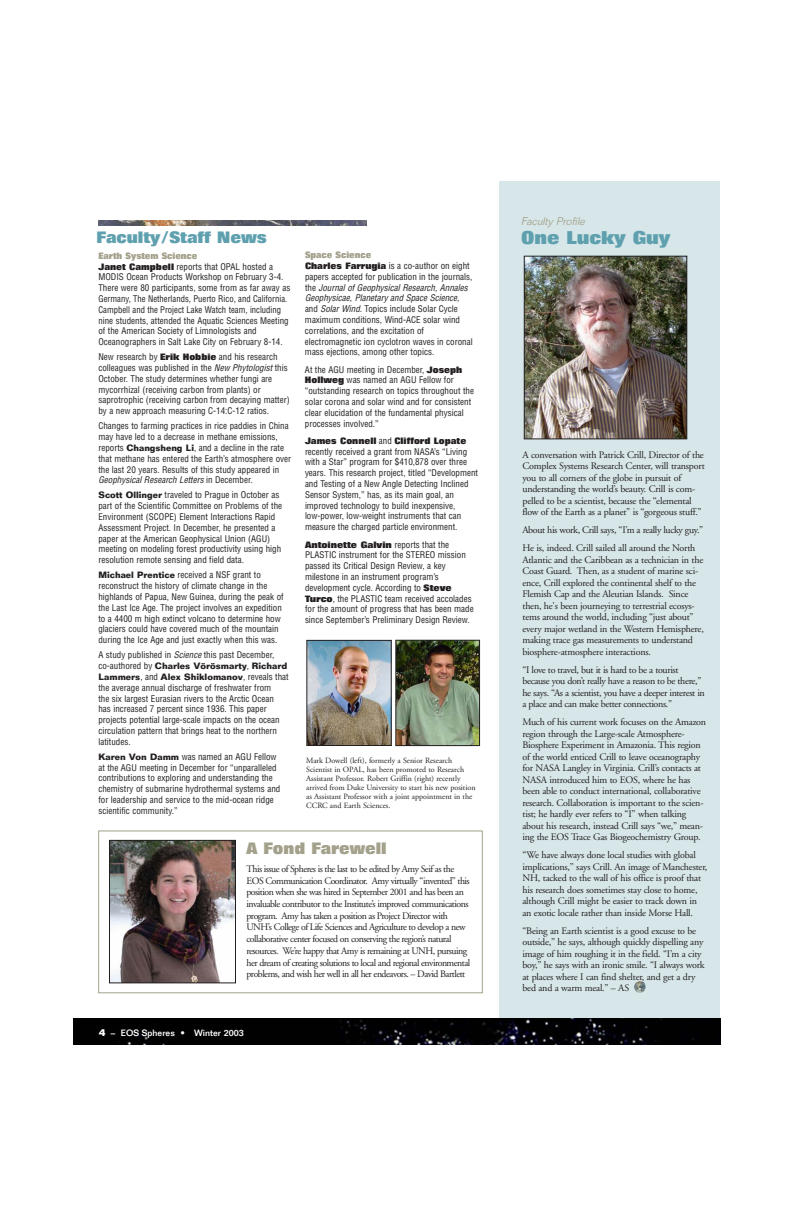
<style>
.page{position:relative;width:792px;height:1224px;background:#fff}
.page>*{position:absolute;margin:0;border:0;box-sizing:border-box;transform-origin:0 0}
.t1{font:800 18px "Folio";color:#5fa0af}
.t2{font:800 16.1px "Folio";color:#5fa0af}
.t3{font:800 16.1px "Folio";color:#a3a18b;scale:.96 1}
.t4{font:italic 300 11px "Folio";color:#a3a18b;scale:.95 1}
.t5{font:10px/11.5px "Adobe Garamond";letter-spacing:-.02em;color:#231f20}
.t6{font:10px/11.7px "Adobe Garamond";letter-spacing:-.05em;color:#231f20}
.t7{font:condensed 9px/10.8px "Helvetica";color:#231f20}
.t8{font:700 9px/10.8px "Folio";color:#231f20}
.t9{font:800 9px "Folio";color:#a3a18b;scale:.9 1}
.t10{font:800 9px "Folio";color:#231f20}
.t11{font:800 9px "Folio";color:#231f20;scale:.96 1}
.t12{font:500 9px "Folio";color:#fff}
.t13{font:8px/9px "Adobe Garamond";color:#231f20}
.s1{font-family:"Folio";font-weight:800;font-stretch:normal}
.s2{font-style:italic}
.s3{font-family:"Folio";font-weight:700;font-stretch:normal}
.s4{font-family:"Helvetica";font-weight:400;font-stretch:condensed}
.s5{font-weight:700;font-size:10px}
</style>
<div class="page">
<div style="left:499px;top:181px;width:221px;height:842px;background:#d7e7e9"></div>
<img style="left:99px;top:220px;width:268px;height:6px">
<img style="left:73px;top:1018px;width:648px;height:27px">
<svg style="left:634px;top:981px;width:12px;height:12px"></svg>
<img style="left:309px;top:642px;width:80px;height:102px">
<div style="left:307px;top:640px;width:84px;height:106px;border:1px solid #231f20"></div>
<img style="left:398px;top:642px;width:80px;height:102px">
<div style="left:396px;top:640px;width:84px;height:106px;border:1px solid #231f20"></div>
<img style="left:526px;top:258px;width:159px;height:179px">
<div style="left:524px;top:256px;width:163px;height:183px;border:1px solid #231f20"></div>
<div style="left:98px;top:830px;width:385px;height:163px;border:1px solid #a3a18b"></div>
<img style="left:111px;top:842px;width:123px;height:139px">
<div style="left:109px;top:840px;width:127px;height:143px;border:1px solid #231f20"></div>
<h2 class="t2" style="left:96px;top:232px;width:172px">Faculty/Staff News</h2>
<p class="t9" style="left:98px;top:252px;width:111px">Earth System Science</p>
<p class="t7" style="left:98px;top:262px;width:193px"><span class="s1">Janet Campbell</span> reports that OPAL hosted a MODIS Ocean Products Workshop on February 3-4.<br>There were 80 participants, some from as far away as Germany, The Netherlands, Puerto Rico, and California.<br>Campbell and the Project Lake Watch team, including nine students, attended the Aquatic Sciences Meeting of the American Society of Limnologists and Oceanographers in Salt Lake City on February 8-14.</p>
<p class="t7" style="left:98px;top:352px;width:193px">New research by <span class="s1">Erik Hobbie</span> and his research colleagues was published in the <span class="s2">New Phytologist</span> this October. The study determines whether fungi are mycorrhizal (receiving carbon from plants) or saprotrophic (receiving carbon from decaying matter) by a new approach measuring C-14:C-12 ratios.</p>
<p class="t7" style="left:98px;top:421px;width:194px">Changes to farming practices in rice paddies in China may have led to a decrease in methane emissions, reports <span class="s3">Changsheng Li</span>, and a decline in the rate that methane has entered the Earth’s atmosphere over the last 20 years. Results of this study appeared in <span class="s2">Geophysical Research Letters</span> in December.</p>
<p class="t7" style="left:98px;top:491px;width:185px"><span class="s3">Scott Ollinger</span> traveled to Prague in October as part of the Scientific Committee on Problems of the Environment (SCOPE) Element Interactions Rapid Assessment Project. In December, he presented a paper at the American Geophysical Union (AGU) meeting on modeling forest productivity using high resolution remote sensing and field data.</p>
<p class="t7" style="left:98px;top:570px;width:187px"><span class="s3">Michael Prentice</span> received a NSF grant to reconstruct the history of climate change in the highlands of Papua, New Guinea, during the peak of the Last Ice Age. The project involves an expedition to a 4400 m high extinct volcano to determine how glaciers could have covered much of the mountain during the Ice Age and just exactly when this was.</p>
<p class="t7" style="left:98px;top:650px;width:177px">A study published in <span class="s2">Science</span> this past December,</p>
<p class="t8" style="left:98px;top:661px;width:192px"><span class="s4">co-authored by</span> Charles Vörösmarty<span class="s4">,</span> Richard<br>Lammers<span class="s4">, and</span> Alex Shiklomanov<span class="s4">, reveals that</span></p>
<p class="t7" style="left:98px;top:683px;width:183px">the average annual discharge of freshwater from the six largest Eurasian rivers to the Arctic Ocean has increased 7 percent since 1936. This paper projects potential large-scale impacts on the ocean circulation pattern that brings heat to the northern latitudes.</p>
<p class="t7" style="left:98px;top:752px;width:183px"><span class="s3">Karen Von Damm</span> was named an AGU Fellow at the AGU meeting in December for “unparalleled contributions to exploring and understanding the chemistry of submarine hydrothermal systems and for leadership and service to the mid-ocean ridge scientific community.”</p>
<p class="t9" style="left:305px;top:252px;width:75px">Space Science</p>
<p class="t7" style="left:305px;top:261px;width:169px"><span class="s1">Charles Farrugia</span> is a co-author on eight papers accepted for publication in the journals, the <span class="s2">Journal of Geophysical Research, Annales Geophysicae, Planetary and Space Science, </span>and <span class="s2">Solar Wind.</span> Topics include Solar Cycle maximum conditions, Wind-ACE solar wind correlations, and the excitation of electromagnetic ion cyclotron waves in coronal mass ejections, among other topics.</p>
<p class="t7" style="left:305px;top:365px;width:171px">At the AGU meeting in December, <span class="s1">Joseph Hollweg</span> was named an AGU Fellow for “outstanding research on topics throughout the solar corona and solar wind and for consistent clear elucidation of the fundamental physical processes involved.”</p>
<p class="t11" style="left:305px;top:437px;width:169px">James Connell <span class="s4">and</span> Clifford Lopate</p>
<p class="t7" style="left:305px;top:447px;width:175px">recently received a grant from NASA’s “Living with a Star” program for $410,878 over three years. This research project, titled “Development and Testing of a New Angle Detecting Inclined Sensor System,” has, as its main goal, an improved technology to build inexpensive, low-power, low-weight instruments that can measure the charged particle environment.</p>
<p class="t10" style="left:305px;top:541px;width:146px">Antoinette Galvin <span class="s4">reports that the</span></p>
<p class="t7" style="left:305px;top:550px;width:170px">PLASTIC instrument for the STEREO mission passed its Critical Design Review, a key milestone in an instrument program’s development cycle. According to <span class="s1">Steve Turco</span>, the PLASTIC team received accolades for the amount of progress that has been made since September’s Preliminary Design Review.</p>
<p class="t13" style="left:306px;top:756px;width:171px">Mark Dowell (left), formerly a Senior Research Scientist in OPAL, has been promoted to Research Assistant Professor. Robert Griffin (right) recently arrived from Duke University to start his new position as Assistant Professor with a joint appointment in the CCRC and Earth Sciences.</p>
<h2 class="t3" style="left:246px;top:843px;width:148px">A Fond Farewell</h2>
<p class="t6" style="left:246px;top:864px;width:225px">This issue of Spheres is the last to be edited by Amy Seif as the EOS Communication Coordinator. Amy virtually “invented” this position when she was hired in September 2001 and has been an invaluable contributor to the Institute’s improved communications program. Amy has taken a position as Project Director with UNH’s College of Life Sciences and Agriculture to develop a new collaborative center focused on conserving the region’s natural resources. We’re happy that Amy is remaining at UNH, pursuing her dream of creating solutions to local and regional environmental problems, and wish her well in all her endeavors. – David Bartlett</p>
<p class="t12" style="left:99px;top:1029px;width:147px"><span class="s5">4</span> – EOS Spheres • Winter 2003</p>
<p class="t4" style="left:521px;top:217px;width:71px">Faculty Profile</p>
<h1 class="t1" style="left:521px;top:231px;width:151px">One Lucky Guy</h1>
<p class="t5" style="left:522px;top:450px;width:184px">A conversation with Patrick Crill, Director of the Complex Systems Research Center, will transport you to all corners of the globe in pursuit of understanding the world’s beauty. Crill is com&shy;pelled to be a scientist, because the “elemental flow of the Earth as a planet” is “gorgeous stuff.”</p>
<p class="t5" style="left:522px;top:522px;width:182px;line-height:18px">About his work, Crill says, “I’m a really lucky guy.”<br>He is, indeed. Crill sailed all around the North</p>
<p class="t5" style="left:522px;top:555px;width:183px">Atlantic and the Caribbean as a technician in the Coast Guard. Then, as a student of marine sci&shy;ence, Crill explored the continental shelf to the Flemish Cap and the Aleutian Islands. Since then, he's been journeying to terrestrial ecosys&shy;tems around the world, including “just about” every major wetland in the Western Hemisphere, making trace gas measurements to understand biosphere-atmosphere interactions.</p>
<p class="t5" style="left:522px;top:665px;width:184px">“I love to travel, but it is hard to be a tourist because you don’t really have a reason to be there,” he says. “As a scientist, you have a deeper interest in a place and can make better connections.”</p>
<p class="t5" style="left:522px;top:717px;width:185px">Much of his current work focuses on the Amazon region through the Large-scale Atmosphere-Biosphere Experiment in Amazonia. This region of the world enticed Crill to leave oceanography for NASA Langley in Virginia. Crill’s contacts at NASA introduced him to EOS, where he has been able to conduct international, collaborative research. Collaboration is important to the scien&shy;tist; he hardly ever refers to “I” when talking about his research, instead Crill says “we,” mean&shy;ing the EOS Trace Gas Biogeochemistry Group.</p>
<p class="t5" style="left:522px;top:850px;width:186px">“We have always done local studies with global implications,” says Crill. An image of Manchester, NH, tacked to the wall of his office is proof that his research does sometimes stay close to home, although Crill might be easier to track down in an exotic locale rather than inside Morse Hall.</p>
<p class="t5" style="left:522px;top:926px;width:184px">“Being an Earth scientist is a good excuse to be outside,” he says, although quickly dispelling any image of him roughing it in the field. “I’m a city boy,” he says with an ironic smile. “I always work at places where I can find shelter, and get a dry bed and a warm meal.” – AS</p>
</div>
